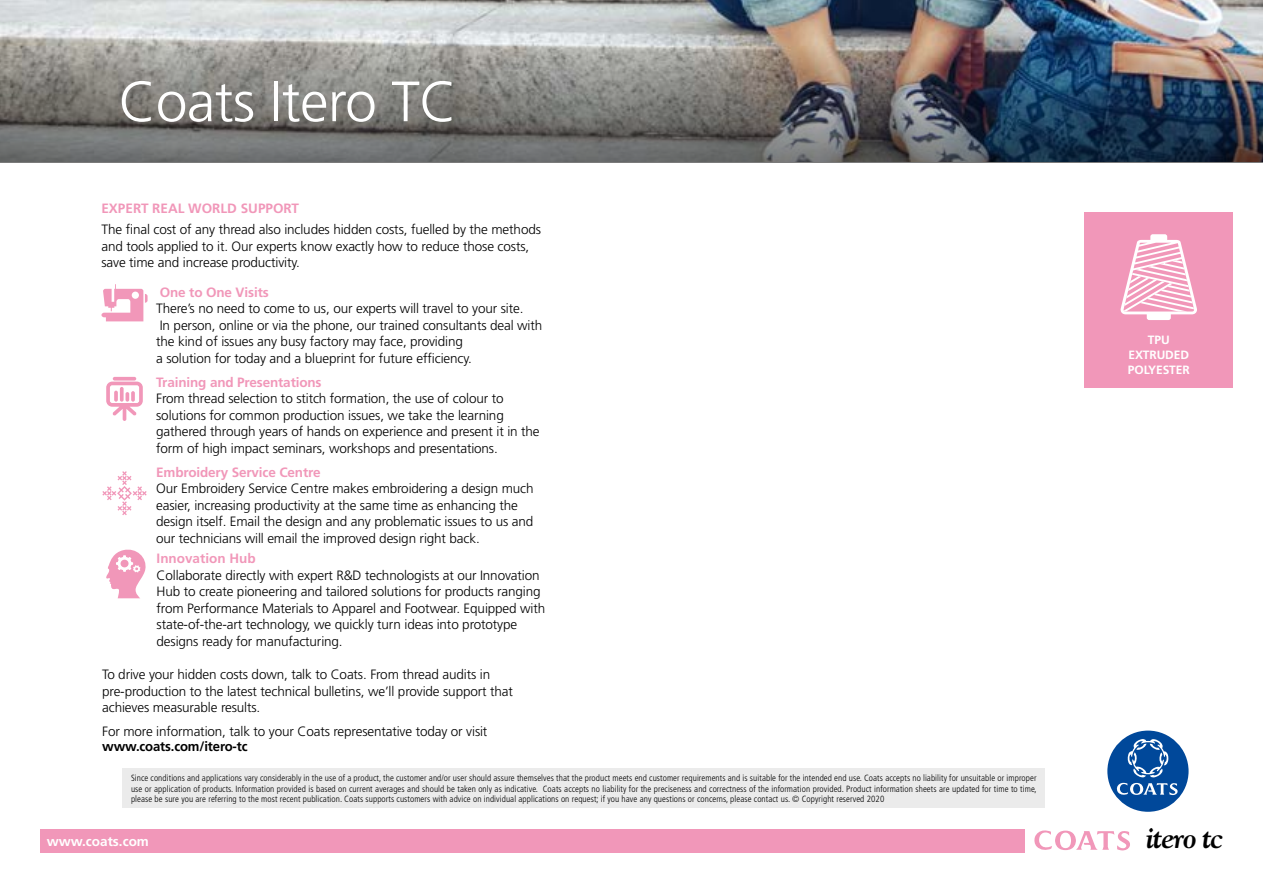
<style>
.page{position:relative;width:1263px;height:893px;background:#fff}
.page>*{position:absolute;margin:0;border:0;box-sizing:border-box;transform-origin:0 0}
.t1{font:300 56.7px "Frutiger";letter-spacing:-.01em;color:#fff}
.t2{font:italic 700 30px "Goudy";letter-spacing:-.05em;color:#000}
.t3{font:300 13.5px/16.5px "Frutiger";letter-spacing:-.01em;color:#000}
.t4{font:700 13.5px "Frutiger";letter-spacing:-.01em;color:#f197b9}
.t5{font:700 13.5px "Frutiger";letter-spacing:-.01em;color:#000}
.t6{font:700 13.5px "Frutiger";color:#fff}
.t7{font:700 12px/15px "Frutiger";letter-spacing:-.01em;color:#fff;text-align:center}
.t8{font:300 condensed 9px/10.5px "Frutiger";letter-spacing:.01em;color:#000;text-align:justify}
</style>
<div class="page">
<img style="left:0;top:0;width:1263px;height:46px">
<img style="left:0;top:46px;width:1263px;height:116px">
<div style="left:1084px;top:213px;width:149px;height:175px;background:#f197b9"></div>
<div style="left:122px;top:768px;width:923px;height:40px;background:#ebebeb"></div>
<svg style="left:1120px;top:234px;width:77px;height:86px"></svg>
<svg style="left:113px;top:377px;width:23px;height:4px"></svg>
<svg style="left:106px;top:382px;width:37px;height:39px"></svg>
<svg style="left:131px;top:391px;width:4px;height:11px"></svg>
<svg style="left:102px;top:471px;width:45px;height:44px"></svg>
<svg style="left:101px;top:284px;width:47px;height:37px"></svg>
<div style="left:41px;top:829px;width:984px;height:23px;background:#f197b9"></div>
<svg style="left:1034px;top:830px;width:96px;height:21px"></svg>
<div style="left:1107px;top:731px;width:81px;height:81px;background:#00489a;border-radius:50%"></div>
<svg style="left:1116px;top:739px;width:62px;height:56px"></svg>
<svg style="left:106px;top:549px;width:40px;height:49px"></svg>
<h1 class="t1" style="left:119px;top:70px;width:340px">Coats Itero TC</h1>
<p class="t4" style="left:101px;top:201px;width:199px">EXPERT REAL WORLD SUPPORT</p>
<p class="t3" style="left:101px;top:221px;width:441px">The final cost of any thread also includes hidden costs, fuelled by the methods and tools applied to it. Our experts know exactly how to reduce those costs, save time and increase productivity.</p>
<p class="t4" style="left:160px;top:284px;width:110px">One to One Visits</p>
<p class="t3" style="left:156px;top:301px;width:388px">There’s no need to come to us, our experts will travel to your site.<br>In person, online or via the phone, our trained consultants deal with the kind of issues any busy factory may face, providing<br>a solution for today and a blueprint for future efficiency.</p>
<p class="t4" style="left:156px;top:374px;width:167px">Training and Presentations</p>
<p class="t3" style="left:156px;top:391px;width:385px">From thread selection to stitch formation, the use of colour to solutions for common production issues, we take the learning gathered through years of hands on experience and present it in the form of high impact seminars, workshops and presentations.</p>
<p class="t4" style="left:156px;top:464px;width:166px">Embroidery Service Centre</p>
<p class="t3" style="left:156px;top:480px;width:379px">Our Embroidery Service Centre makes embroidering a design much easier, increasing productivity at the same time as enhancing the design itself. Email the design and any problematic issues to us and our technicians will email the improved design right back.</p>
<p class="t4" style="left:157px;top:551px;width:101px">Innovation Hub</p>
<p class="t3" style="left:157px;top:567px;width:390px">Collaborate directly with expert R&amp;D technologists at our Innovation Hub to create pioneering and tailored solutions for products ranging from Performance Materials to Apparel and Footwear. Equipped with state-of-the-art technology, we quickly turn ideas into prototype designs ready for manufacturing.</p>
<p class="t3" style="left:102px;top:667px;width:412px">To drive your hidden costs down, talk to Coats. From thread audits in pre-production to the latest technical bulletins, we’ll provide support that achieves measurable results.</p>
<p class="t3" style="left:102px;top:724px;width:387px">For more information, talk to your Coats representative today or visit</p>
<p class="t5" style="left:102px;top:739px;width:147px">www.coats.com/itero-tc</p>
<p class="t8" style="left:131px;top:773px;width:907px">Since conditions and applications vary considerably in the use of a product, the customer and/or user should assure themselves that the product meets end customer requirements and is suitable for the intended end use. Coats accepts no liability for unsuitable or improper use or application of products. Information provided is based on current averages and should be taken only as indicative. Coats accepts no liability for the preciseness and correctness of the information provided. Product information sheets are updated for time to time, please be sure you are referring to the most recent publication. Coats supports customers with advice on individual applications on request; if you have any questions or concerns, please contact us. © Copyright reserved 2020</p>
<p class="t7" style="left:1128px;top:332px;width:63px">TPU<br>EXTRUDED<br>POLYESTER</p>
<p class="t6" style="left:47px;top:833px;width:104px">www.coats.com</p>
<h2 class="t2" style="left:1146px;top:819px;width:79px">itero tc</h2>
</div>
